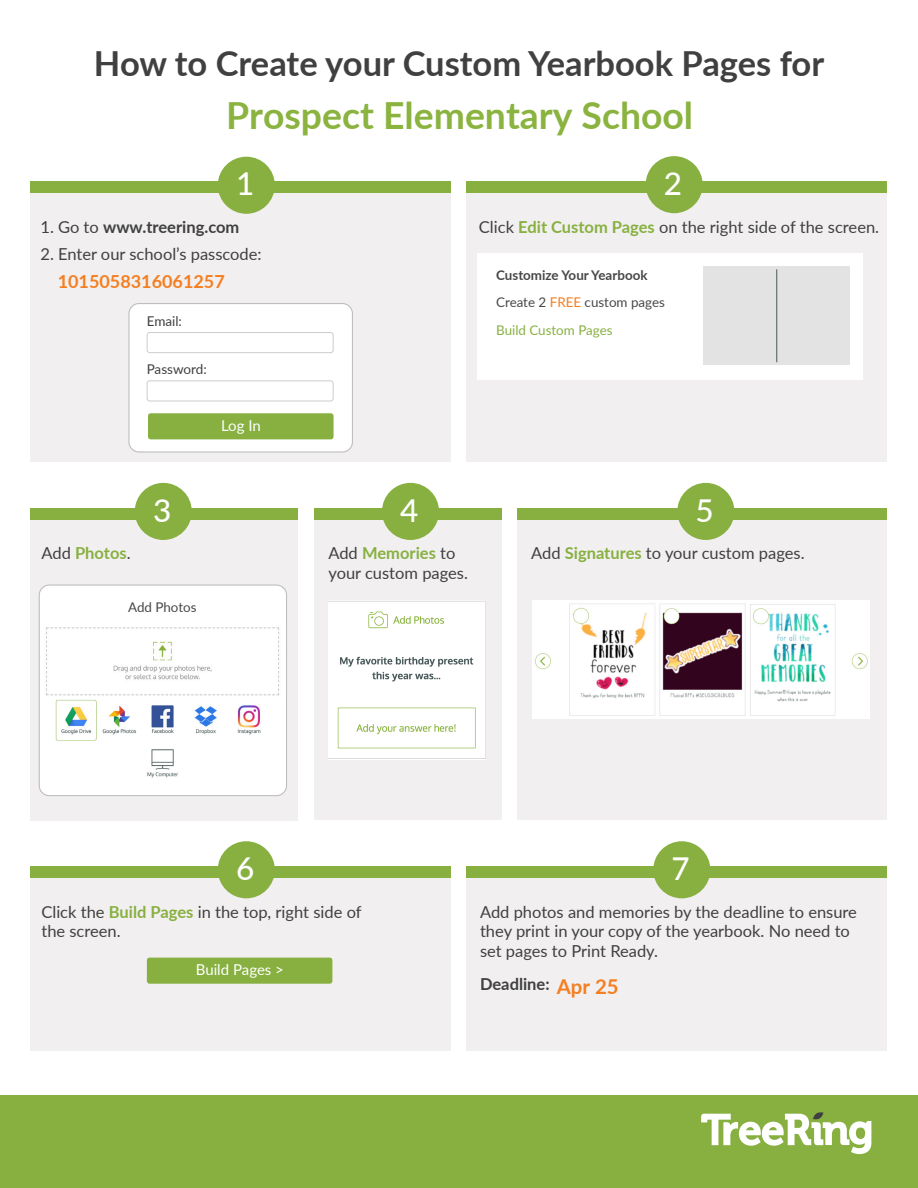
<style>
.page{position:relative;width:918px;height:1188px;background:#fff}
.page>*{position:absolute;margin:0;border:0;box-sizing:border-box;transform-origin:0 0}
.t1{font:700 37.35px "Lato";color:#8ab33f}
.t2{font:700 34.5px "Lato";color:#404040}
.t3{font:500 31.5px "Lato";color:#fff}
.t4{font:700 20.4px "Lato";color:#f57e20}
.t5{font:700 18px "Lato";color:#f57e20}
.t6{font:16.5px/19.5px "Lato";color:#404040}
.t7{font:700 16.5px "Lato";color:#404040}
.t8{font:700 16.5px "Lato";color:#87b040}
.t9{font:15px "Lato";letter-spacing:-.005em;color:#fff}
.t10{font:13.5px "Lato";color:#404040}
.t11{font:13.35px "Lato";color:#474747}
.t12{font:700 13.35px "Lato";color:#474747}
.t13{font:13.35px "Lato";color:#87b040}
.s1{font-weight:400}
.s2{font-weight:400;color:#404040}
.s3{font-weight:700;color:#87b040}
.s4{color:#f57e20}
</style>
<div class="page">
<div style="left:30px;top:520px;width:268px;height:301px;background:#f1efef"></div>
<div style="left:30px;top:192px;width:421px;height:270px;background:#f1efef"></div>
<div style="left:0;top:1095px;width:918px;height:93px;background:#87b040"></div>
<svg style="left:701px;top:1112px;width:170px;height:42px"></svg>
<div style="left:30px;top:181px;width:421px;height:12px;background:#87b040"></div>
<div style="left:218px;top:157px;width:57px;height:57px;background:#87b040;border-radius:50%"></div>
<div style="left:129px;top:304px;width:223px;height:148px;background:#fff;border-radius:10px"></div>
<div style="left:128px;top:303px;width:225px;height:150px;border:1px solid #bfbfbf;border-radius:10px"></div>
<div style="left:147px;top:332px;width:187px;height:21px;border:1px solid #ccc;border-radius:3px"></div>
<div style="left:147px;top:380px;width:187px;height:21px;border:1px solid #ccc;border-radius:3px"></div>
<div style="left:148px;top:413px;width:186px;height:26px;background:#87b040;border-radius:3px"></div>
<div style="left:466px;top:192px;width:420px;height:270px;background:#f1efef"></div>
<div style="left:314px;top:520px;width:187px;height:300px;background:#f1efef"></div>
<div style="left:517px;top:520px;width:369px;height:300px;background:#f1efef"></div>
<div style="left:466px;top:181px;width:420px;height:12px;background:#87b040"></div>
<div style="left:646px;top:156px;width:57px;height:57px;background:#87b040;border-radius:50%"></div>
<div style="left:30px;top:871px;width:421px;height:180px;background:#f1efef"></div>
<div style="left:466px;top:871px;width:421px;height:180px;background:#f1efef"></div>
<div style="left:30px;top:508px;width:268px;height:12px;background:#87b040"></div>
<div style="left:30px;top:866px;width:421px;height:12px;background:#87b040"></div>
<div style="left:466px;top:866px;width:421px;height:12px;background:#87b040"></div>
<div style="left:314px;top:508px;width:187px;height:12px;background:#87b040"></div>
<div style="left:517px;top:508px;width:369px;height:12px;background:#87b040"></div>
<div style="left:135px;top:483px;width:57px;height:57px;background:#87b040;border-radius:50%"></div>
<div style="left:218px;top:841px;width:57px;height:57px;background:#87b040;border-radius:50%"></div>
<div style="left:653px;top:841px;width:57px;height:57px;background:#87b040;border-radius:50%"></div>
<div style="left:382px;top:483px;width:57px;height:57px;background:#87b040;border-radius:50%"></div>
<div style="left:677px;top:483px;width:57px;height:57px;background:#87b040;border-radius:50%"></div>
<div style="left:477px;top:253px;width:386px;height:127px;background:#fff"></div>
<div style="left:704px;top:267px;width:146px;height:98px;background:#e3e3e3"></div>
<hr style="left:777px;top:269px;width:1px;height:93px;background:#4c5859">
<div style="left:39px;top:585px;width:248px;height:211px;background:#fff;border-radius:10px"></div>
<div style="left:39px;top:585px;width:248px;height:211px;border:1px solid #bfbfbf;border-radius:10px"></div>
<img style="left:46px;top:627px;width:233px;height:151px">
<div style="left:147px;top:958px;width:185px;height:26px;background:#87b040;border-radius:3px"></div>
<img style="left:328px;top:601px;width:158px;height:158px">
<img style="left:533px;top:601px;width:337px;height:118px">
<div style="left:599px;top:699px;width:28px;height:6px;background:#fff"></div>
<div style="left:688px;top:699px;width:28px;height:6px;background:#fff"></div>
<div style="left:776px;top:702px;width:34px;height:7px;background:#fff"></div>
<p class="t2" style="left:94px;top:38px;width:732px">How to Create your Custom Yearbook Pages for</p>
<h1 class="t1" style="left:226px;top:88px;width:469px">Prospect Elementary School</h1>
<p class="t3" style="left:236px;top:161px;width:20px">1</p>
<p class="t7" style="left:40px;top:215px;width:201px"><span class="s1">1. Go to</span> www.treering.com</p>
<p class="t6" style="left:40px;top:244px;width:223px">2. Enter our school’s passcode:</p>
<p class="t5" style="left:58px;top:268px;width:169px">1015058316061257</p>
<p class="t10" style="left:147px;top:311px;width:37px">Email:</p>
<p class="t10" style="left:147px;top:360px;width:62px">Password:</p>
<p class="t9" style="left:221px;top:415px;width:41px">Log In</p>
<p class="t8" style="left:41px;top:541px;width:91px"><span class="s2">Add</span> Photos<span class="s2">.</span></p>
<p class="t3" style="left:153px;top:487px;width:20px">3</p>
<p class="t11" style="left:128px;top:597px;width:70px">Add Photos</p>
<p class="t3" style="left:664px;top:161px;width:20px">2</p>
<p class="t6" style="left:479px;top:217px;width:402px">Click <span class="s3">Edit Custom Pages</span> on the right side of the screen.</p>
<p class="t12" style="left:496px;top:265px;width:153px">Customize Your Yearbook</p>
<p class="t11" style="left:496px;top:293px;width:170px">Create 2 <span class="s4">FREE</span> custom pages</p>
<p class="t13" style="left:496px;top:321px;width:118px">Build Custom Pages</p>
<p class="t3" style="left:400px;top:487px;width:20px">4</p>
<p class="t3" style="left:696px;top:487px;width:20px">5</p>
<p class="t6" style="left:328px;top:543px;width:141px">Add <span class="s3">Memories</span> to your custom pages.</p>
<p class="t6" style="left:531px;top:543px;width:275px">Add <span class="s3">Signatures</span> to your custom pages.</p>
<p class="t3" style="left:236px;top:846px;width:20px">6</p>
<p class="t3" style="left:672px;top:846px;width:20px">7</p>
<p class="t6" style="left:41px;top:901px;width:322px">Click the <span class="s3">Build Pages</span> in the top, right side of the screen.</p>
<p class="t6" style="left:480px;top:901px;width:378px">Add photos and memories by the deadline to ensure they print in your copy of the yearbook. No need to set pages to Print Ready.</p>
<p class="t7" style="left:480px;top:972px;width:71px">Deadline:</p>
<p class="t9" style="left:196px;top:959px;width:90px">Build Pages &gt;</p>
<p class="t4" style="left:557px;top:972px;width:64px">Apr 25</p>
</div>
